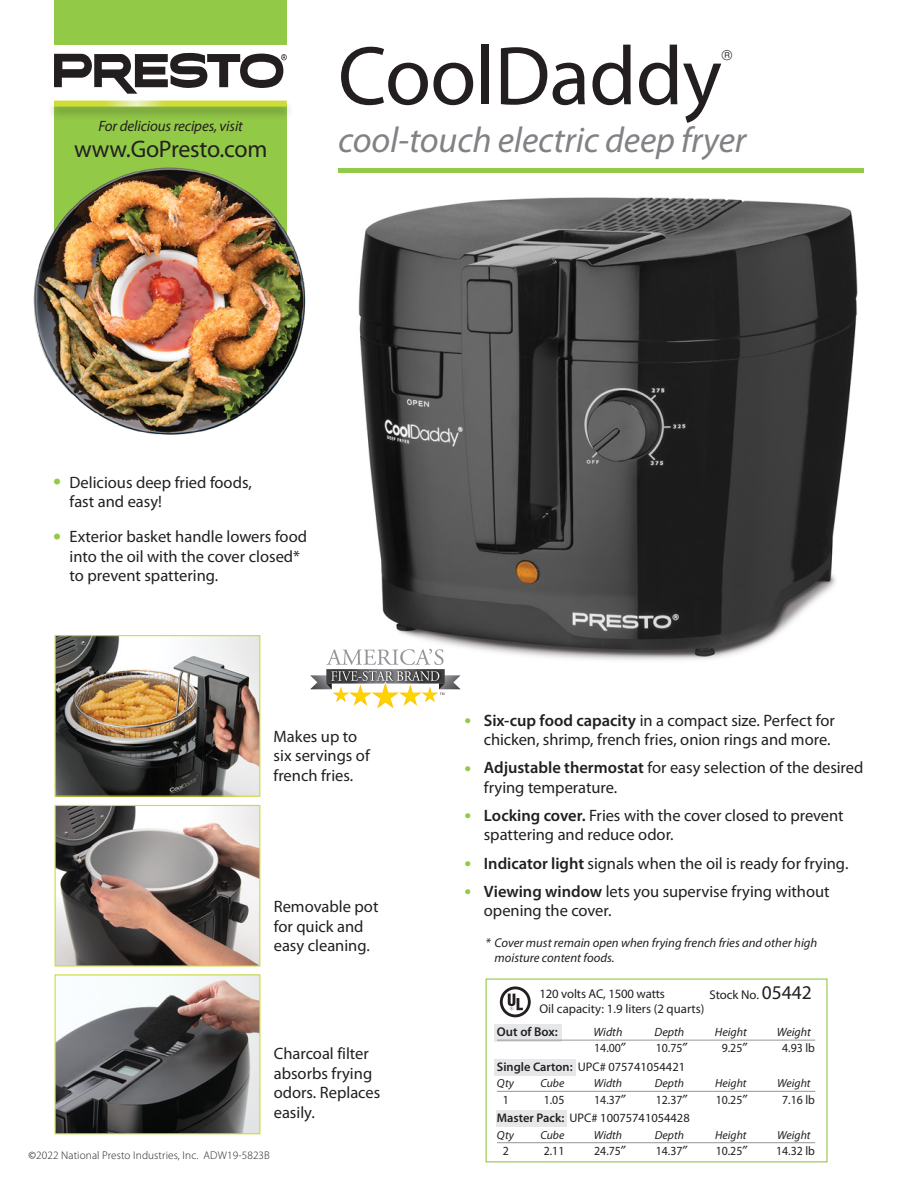
<style>
.page{position:relative;width:918px;height:1188px;background:#fff}
.page>*{position:absolute;margin:0;border:0;box-sizing:border-box;transform-origin:0 0}
.t1{font:84px "Myriad Pro";letter-spacing:-.01em;color:#231f20}
.t2{font:italic 36px "Myriad Pro";letter-spacing:-.005em;color:#808285}
.t3{font:24px "Myriad Pro";letter-spacing:-.01em;color:#231f20}
.t4{font:16.5px/19.5px "Myriad Pro";color:#231f20}
.t5{font:italic 15px "Myriad Pro";letter-spacing:-.01em;color:#231f20}
.t6{font:italic 12.75px/15.3px "Myriad Pro";color:#231f20}
.t7{font:12.75px "Myriad Pro";color:#231f20}
.t8{font:600 12.75px "Myriad Pro";color:#231f20}
.Carton_Measurements{font:12.45px "Myriad Pro";color:#231f20}
.Carton_Measurements-2{font:12.45px "Myriad Pro";color:#231f20;scale:.95 1}
.Our_of_box_Measureme{font:12.45px "Myriad Pro";color:#231f20;scale:.95 1}
.t9{font:italic 12px "Myriad Pro";color:#231f20}
.Carton_Titles{font:italic 11.7px "Myriad Pro";color:#231f20}
.t10{font:300 11.25px "Myriad Pro";letter-spacing:.01em;color:#231f20}
.s1{font-size:28.5px;color:#92c947}
.s2{font-weight:400}
.s3{font-size:24px;color:#92c947}
.s4{font-weight:600}
.s5{font-size:19.5px}
</style>
<div class="page">
<div style="left:338px;top:168px;width:526px;height:5px;background:#92c947"></div>
<div style="left:54px;top:0;width:233px;height:45px;background:#92c947"></div>
<div style="left:54px;top:104px;width:233px;height:246px;background:#92c947"></div>
<div style="left:46px;top:99px;width:249px;height:22px;background:#231f20;opacity:.3"></div>
<svg style="left:54px;top:101px;width:233px;height:6px"></svg>
<svg style="left:54px;top:53px;width:233px;height:41px"></svg>
<img style="left:358px;top:197px;width:500px;height:463px">
<img style="left:57px;top:807px;width:201px;height:158px">
<div style="left:55px;top:805px;width:205px;height:162px;border:1px solid #cedc35"></div>
<img style="left:57px;top:976px;width:201px;height:156px">
<div style="left:55px;top:974px;width:205px;height:160px;border:1px solid #cedc35"></div>
<img style="left:57px;top:637px;width:201px;height:158px">
<div style="left:55px;top:635px;width:205px;height:162px;border:1px solid #cedc35"></div>
<img style="left:33px;top:167px;width:273px;height:268px">
<svg style="left:310px;top:649px;width:151px;height:60px"></svg>
<div style="left:486px;top:978px;width:342px;height:184px;border:1px solid #92c947"></div>
<div style="left:494px;top:1024px;width:67px;height:17px;background:#e6e7e9"></div>
<hr style="left:497px;top:1040px;width:318px;height:1px;background:#939598">
<div style="left:494px;top:1059px;width:82px;height:17px;background:#e6e7e9"></div>
<hr style="left:497px;top:1091px;width:318px;height:1px;background:#939598">
<div style="left:496px;top:1111px;width:71px;height:16px;background:#e6e7e9"></div>
<hr style="left:497px;top:1142px;width:318px;height:1px;background:#939598">
<svg style="left:500px;top:986px;width:31px;height:31px"></svg>
<p class="t5" style="left:99px;top:117px;width:146px">For delicious recipes, visit</p>
<p class="t3" style="left:74px;top:134px;width:195px">www.GoPresto.com</p>
<p class="t1" style="left:338px;top:24px;width:385px">CoolDaddy</p>
<p class="t2" style="left:338px;top:118px;width:410px">cool-touch electric deep fryer</p>
<p class="t4" style="left:70px;top:472px;width:184px;text-indent:-16px"><span class="s1">•</span> Delicious deep fried foods, fast and easy!</p>
<p class="t4" style="left:70px;top:527px;width:239px;text-indent:-16px"><span class="s1">•</span> Exterior basket handle lowers food into the oil with the cover closed* to prevent spattering.</p>
<p class="t4" style="left:274px;top:726px;width:98px">Makes up to six servings of french fries.</p>
<p class="t4" style="left:274px;top:897px;width:106px">Removable pot for quick and easy cleaning.</p>
<p class="t4" style="left:274px;top:1044px;width:108px">Charcoal filter absorbs frying odors. Replaces easily.</p>
<p class="t10" style="left:28px;top:1148px;width:243px"><span class="s2">©</span>2022 National Presto Industries, Inc. ADW19-5823B</p>
<p class="t4" style="left:464px;top:710px;width:372px;text-align:right"><span class="s3">•</span> <span class="s4">Six-cup food capacity</span> in a compact size. Perfect for chicken, shrimp, french fries, onion rings and more.</p>
<p class="t4" style="left:484px;top:758px;width:381px;text-indent:-20px"><span class="s3">•</span> <span class="s4">Adjustable thermostat</span> for easy selection of the desired frying temperature.</p>
<p class="t4" style="left:484px;top:805px;width:361px;text-indent:-20px"><span class="s3">•</span> <span class="s4">Locking cover.</span> Fries with the cover closed to prevent spattering and reduce odor.</p>
<p class="t4" style="left:464px;top:853px;width:386px"><span class="s3">•</span> <span class="s4">Indicator light</span> signals when the oil is ready for frying.</p>
<p class="t4" style="left:484px;top:881px;width:347px;text-indent:-20px"><span class="s3">•</span> <span class="s4">Viewing window</span> lets you supervise frying without opening the cover.</p>
<p class="t6" style="left:495px;top:935px;width:324px;text-indent:-9px">* Cover must remain open when frying french fries and other high moisture content foods.</p>
<p class="t7" style="left:540px;top:986px;width:127px">120 volts AC, 1500 watts</p>
<p class="t7" style="left:540px;top:1001px;width:166px">Oil capacity: 1.9 liters (2 quarts)</p>
<p class="t8" style="left:497px;top:1024px;width:62px">Out of Box:</p>
<p class="t9" style="left:593px;top:1024px;width:31px">Width</p>
<p class="t9" style="left:655px;top:1024px;width:31px">Depth</p>
<p class="t9" style="left:715px;top:1024px;width:34px">Height</p>
<p class="t9" style="left:777px;top:1024px;width:36px">Weight</p>
<p class="Our_of_box_Measureme" style="left:594px;top:1040px;width:30px">14.00</p>
<p class="Our_of_box_Measureme" style="left:656px;top:1040px;width:30px">10.75</p>
<p class="Our_of_box_Measureme" style="left:722px;top:1040px;width:23px">9.25</p>
<p class="Our_of_box_Measureme" style="left:782px;top:1040px;width:36px">4.93 lb</p>
<p class="Carton_Measurements" style="left:497px;top:1059px;width:190px"><span class="s4">Single Carton:</span> UPC# 075741054421</p>
<p class="Carton_Titles" style="left:497px;top:1076px;width:19px">Qty</p>
<p class="Carton_Titles" style="left:540px;top:1076px;width:26px">Cube</p>
<p class="Carton_Titles" style="left:594px;top:1076px;width:30px">Width</p>
<p class="Carton_Titles" style="left:655px;top:1076px;width:31px">Depth</p>
<p class="Carton_Titles" style="left:715px;top:1076px;width:33px">Height</p>
<p class="Carton_Titles" style="left:777px;top:1076px;width:35px">Weight</p>
<p class="Carton_Measurements-2" style="left:503px;top:1092px;width:8px">1</p>
<p class="Carton_Measurements-2" style="left:544px;top:1092px;width:23px">1.05</p>
<p class="Carton_Measurements-2" style="left:594px;top:1092px;width:30px">14.37</p>
<p class="Carton_Measurements-2" style="left:656px;top:1092px;width:30px">12.37</p>
<p class="Carton_Measurements-2" style="left:716px;top:1092px;width:30px">10.25</p>
<p class="Carton_Measurements-2" style="left:782px;top:1092px;width:36px">7.16 lb</p>
<p class="Carton_Measurements" style="left:497px;top:1111px;width:194px"><span class="s4">Master Pack:</span> UPC# 10075741054428</p>
<p class="Carton_Titles" style="left:497px;top:1128px;width:19px">Qty</p>
<p class="Carton_Titles" style="left:540px;top:1128px;width:26px">Cube</p>
<p class="Carton_Titles" style="left:594px;top:1128px;width:30px">Width</p>
<p class="Carton_Titles" style="left:655px;top:1128px;width:31px">Depth</p>
<p class="Carton_Titles" style="left:715px;top:1128px;width:33px">Height</p>
<p class="Carton_Titles" style="left:777px;top:1128px;width:35px">Weight</p>
<p class="Carton_Measurements-2" style="left:503px;top:1143px;width:8px">2</p>
<p class="Carton_Measurements-2" style="left:544px;top:1143px;width:23px">2.11</p>
<p class="Carton_Measurements-2" style="left:594px;top:1143px;width:30px">24.75</p>
<p class="Carton_Measurements-2" style="left:656px;top:1143px;width:30px">14.37</p>
<p class="Carton_Measurements-2" style="left:716px;top:1143px;width:30px">10.25</p>
<p class="Carton_Measurements-2" style="left:776px;top:1143px;width:42px">14.32 lb</p>
<p class="t7" style="left:709px;top:987px;width:104px">Stock No. <span class="s5">05442</span></p>
</div>
